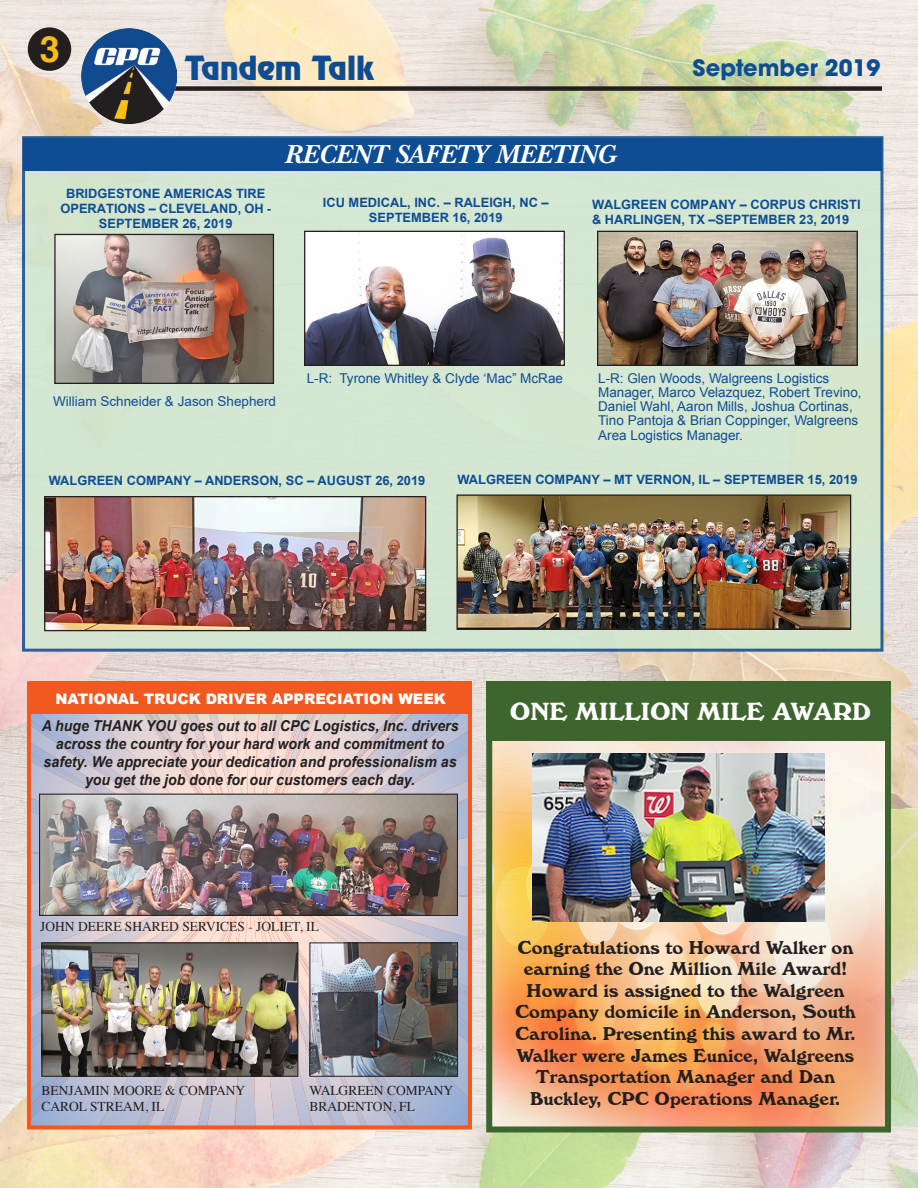
<style>
.page{position:relative;width:918px;height:1188px;background:#fff}
.page>*{position:absolute;margin:0;border:0;box-sizing:border-box;transform-origin:0 0}
.t1{font:700 36px "Helvetica";color:#fdbc12}
.t2{font:30px "Revue";color:#0f4d92}
.t3{font:italic 700 27.3px "New Baskerville";color:#fff}
.t4{font:24px "Windsor BT";color:#fff}
.t5{font:700 22.5px "ITC Avant Garde Pro";color:#0f4d92}
.t6{font:18px/21.6px "Windsor BT";color:#231f20;text-align:center}
.t7{font:italic 700 15px/18px "Arial";color:#231f20;text-align:center;scale:.94 1}
.t8{font:900 14.55px "Arial";color:#fff}
.t9{font:13.5px/14.2px "Arial";color:#0f4d92}
.t10{font:13.5px "Times";color:#231f20}
.t11{font:700 12.9px/15.5px "Arial";color:#0f4d92;text-align:center}
</style>
<div class="page">
<img style="left:0;top:0;width:918px;height:1188px">
<div style="left:22px;top:136px;width:861px;height:516px;background:#d1e8d1;border:3px solid #0f4d92"></div>
<svg style="left:32px;top:714px;width:435px;height:411px;background:#cec7d2"></svg>
<div style="left:27px;top:681px;width:445px;height:449px;border:4px solid #f15921"></div>
<div style="left:30px;top:681px;width:442px;height:33px;background:#f15921"></div>
<div style="left:24px;top:138px;width:858px;height:33px;background:#0f4d92"></div>
<div style="left:28px;top:27px;width:43px;height:44px;background:#231f20;border-radius:50%"></div>
<div style="left:99px;top:86px;width:783px;height:5px;background:#231f20"></div>
<img style="left:82px;top:28px;width:95px;height:98px">
<img style="left:56px;top:236px;width:216px;height:146px">
<div style="left:54px;top:234px;width:220px;height:150px;border:1px solid #231f20"></div>
<img style="left:46px;top:498px;width:378px;height:131px">
<div style="left:44px;top:496px;width:382px;height:135px;border:1px solid #231f20"></div>
<img style="left:306px;top:233px;width:257px;height:131px">
<div style="left:304px;top:231px;width:261px;height:135px;border:1px solid #231f20"></div>
<img style="left:459px;top:496px;width:390px;height:132px">
<div style="left:457px;top:494px;width:394px;height:136px;border:1px solid #231f20"></div>
<img style="left:599px;top:233px;width:257px;height:131px">
<div style="left:597px;top:231px;width:261px;height:135px;border:1px solid #231f20"></div>
<img style="left:43px;top:944px;width:253px;height:131px">
<div style="left:41px;top:942px;width:257px;height:135px;border:1px solid #231f20"></div>
<img style="left:41px;top:796px;width:415px;height:118px">
<div style="left:39px;top:794px;width:419px;height:122px;border:1px solid #231f20"></div>
<img style="left:311px;top:944px;width:145px;height:131px">
<div style="left:309px;top:942px;width:149px;height:135px;border:1px solid #231f20"></div>
<img style="left:493px;top:741px;width:391px;height:384px">
<div style="left:486px;top:681px;width:405px;height:451px;border:6px solid #3f652e"></div>
<div style="left:486px;top:681px;width:405px;height:60px;background:#3f652e"></div>
<img style="left:532px;top:754px;width:292px;height:167px">
<p class="t1" style="left:40px;top:20px;width:22px">3</p>
<p class="t2" style="left:185px;top:48px;width:190px">Tandem Talk</p>
<p class="t3" style="left:284px;top:138px;width:334px">RECENT SAFETY MEETING</p>
<p class="t5" style="left:693px;top:53px;width:189px">September 2019</p>
<p class="t11" style="left:60px;top:185px;width:212px">BRIDGESTONE AMERICAS TIRE<br>OPERATIONS – CLEVELAND, OH -<br>SEPTEMBER 26, 2019</p>
<p class="t11" style="left:323px;top:195px;width:227px">ICU MEDICAL, INC. – RALEIGH, NC –<br>SEPTEMBER 16, 2019</p>
<p class="t11" style="left:592px;top:197px;width:270px;text-align:left">WALGREEN COMPANY – CORPUS CHRISTI &amp; HARLINGEN, TX –SEPTEMBER 23, 2019</p>
<p class="t9" style="left:53px;top:394px;width:224px">William Schneider &amp; Jason Shepherd</p>
<p class="t9" style="left:307px;top:371px;width:258px">L-R: Tyrone Whitley &amp; Clyde ‘Mac” McRae</p>
<p class="t9" style="left:598px;top:371px;width:265px">L-R: Glen Woods, Walgreens Logistics Manager, Marco Velazquez, Robert Trevino, Daniel Wahl, Aaron Mills, Joshua Cortinas, Tino Pantoja &amp; Brian Coppinger, Walgreens Area Logistics Manager.</p>
<p class="t11" style="left:49px;top:473px;width:378px">WALGREEN COMPANY – ANDERSON, SC – AUGUST 26, 2019</p>
<p class="t11" style="left:458px;top:472px;width:402px">WALGREEN COMPANY – MT VERNON, IL – SEPTEMBER 15, 2019</p>
<p class="t8" style="left:56px;top:688px;width:392px">NATIONAL TRUCK DRIVER APPRECIATION WEEK</p>
<p class="t7" style="left:42px;top:717px;width:445px">A huge THANK YOU goes out to all CPC Logistics, Inc. drivers across the country for your hard work and commitment to safety. We appreciate your dedication and professionalism as you get the job done for our customers each day.</p>
<p class="t4" style="left:510px;top:698px;width:363px">ONE MILLION MILE AWARD</p>
<p class="t10" style="left:40px;top:914px;width:280px">JOHN DEERE SHARED SERVICES - JOLIET, IL</p>
<p class="t10" style="left:41px;top:1077px;width:205px">BENJAMIN MOORE &amp; COMPANY</p>
<p class="t10" style="left:41px;top:1094px;width:124px">CAROL STREAM, IL</p>
<p class="t10" style="left:309px;top:1077px;width:145px">WALGREEN COMPANY</p>
<p class="t10" style="left:309px;top:1094px;width:107px">BRADENTON, FL</p>
<p class="t6" style="left:515px;top:936px;width:342px">Congratulations to Howard Walker on earning the One Million Mile Award!<br>Howard is assigned to the Walgreen Company domicile in Anderson, South Carolina. Presenting this award to Mr.<br>Walker were James Eunice, Walgreens Transportation Manager and Dan Buckley, CPC Operations Manager.</p>
</div>
